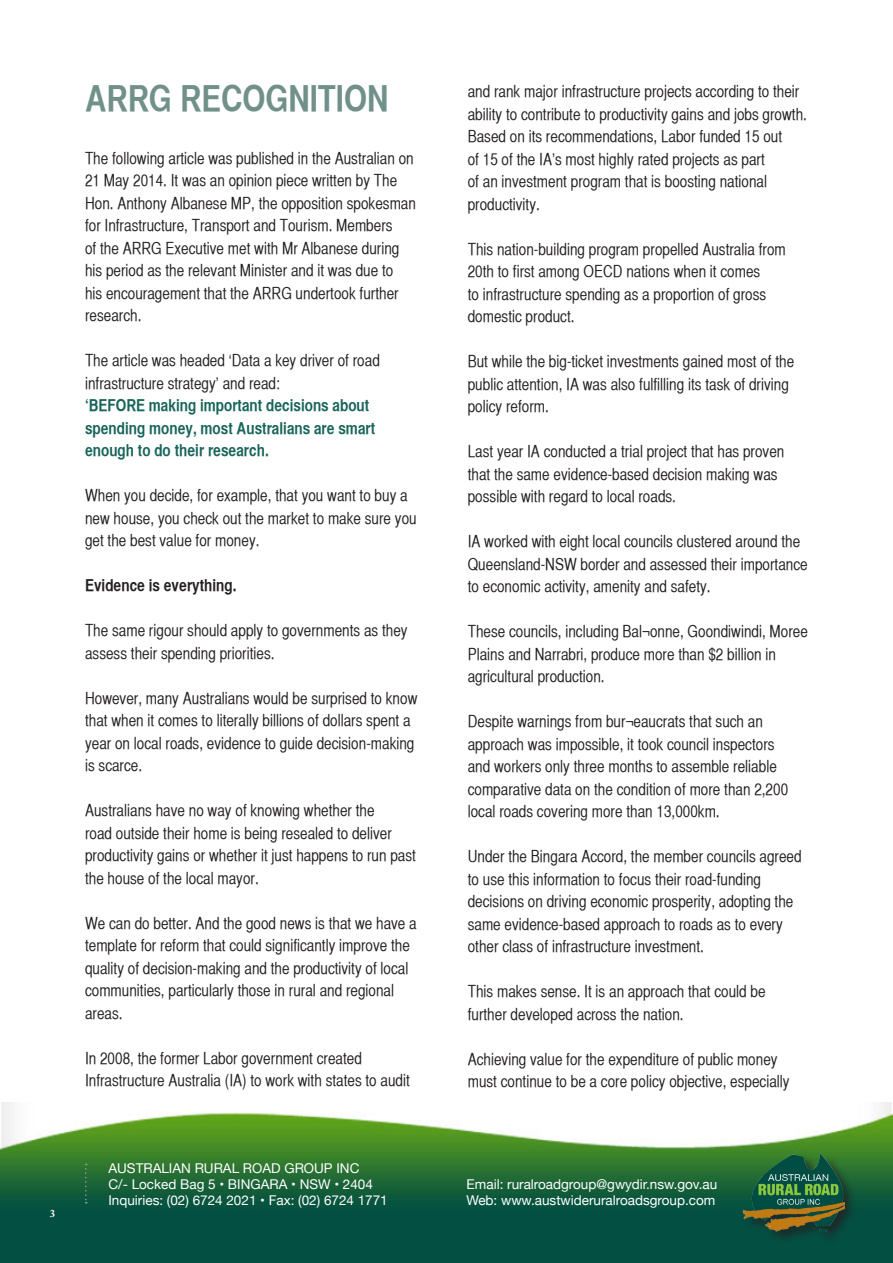
<style>
.page{position:relative;width:893px;height:1263px;background:#fff}
.page>*{position:absolute;margin:0;border:0;box-sizing:border-box;transform-origin:0 0}
.t1{font:36px "Helvetica CY Bold";color:#719089}
.t2{font:16.5px/22.5px "Helvetica CY Plain";color:#231f20}
.t3{font:16.5px/22.5px "Helvetica CY Bold";color:#176459}
.t4{font:16.5px "Helvetica CY Bold";color:#231f20}
.t5{font:13.5px/16.2px "Helvetica Neue";color:#fff}
.t6{font:700 10.5px "Adobe Caslon Pro";color:#fff}
</style>
<div class="page">
<img style="left:0;top:1102px;width:893px;height:161px">
<svg style="left:85px;top:1164px;width:2px;height:39px"></svg>
<div style="left:742px;top:1153px;width:116px;height:92px;background:#231f20;opacity:.75"></div>
<img style="left:741px;top:1152px;width:103px;height:79px">
<p class="t6" style="left:50px;top:1207px;width:7px">3</p>
<p class="t1" style="left:85px;top:77px;width:305px">ARRG RECOGNITION</p>
<p class="t2" style="left:85px;top:147px;width:332px">The following article was published in the Australian on 21 May 2014. It was an opinion piece written by The Hon. Anthony Albanese MP, the opposition spokesman for Infrastructure, Transport and Tourism. Members<br>of the ARRG Executive met with Mr Albanese during his period as the relevant Minister and it was due to<br>his encouragement that the ARRG undertook further research.</p>
<p class="t2" style="left:85px;top:349px;width:296px">The article was headed ‘Data a key driver of road infrastructure strategy’ and read:</p>
<p class="t3" style="left:85px;top:394px;width:292px">‘BEFORE making important decisions about spending money, most Australians are smart enough to do their research.</p>
<p class="t2" style="left:85px;top:484px;width:333px">When you decide, for example, that you want to buy a new house, you check out the market to make sure you get the best value for money.</p>
<p class="t4" style="left:85px;top:575px;width:153px">Evidence is everything.</p>
<p class="t2" style="left:85px;top:619px;width:324px">The same rigour should apply to governments as they assess their spending priorities.</p>
<p class="t2" style="left:85px;top:687px;width:334px">However, many Australians would be surprised to know that when it comes to literally billions of dollars spent a year on local roads, evidence to guide decision-making is scarce.</p>
<p class="t2" style="left:85px;top:799px;width:332px">Australians have no way of knowing whether the<br>road outside their home is being resealed to deliver productivity gains or whether it just happens to run past the house of the local mayor.</p>
<p class="t2" style="left:85px;top:912px;width:333px">We can do better. And the good news is that we have a template for reform that could significantly improve the quality of decision-making and the productivity of local communities, particularly those in rural and regional areas.</p>
<p class="t2" style="left:85px;top:1047px;width:326px">In 2008, the former Labor government created<br>Infrastructure Australia (IA) to work with states to audit</p>
<p class="t5" style="left:108px;top:1160px;width:281px">AUSTRALIAN RURAL ROAD GROUP INC<br>C/- Locked Bag 5 • BINGARA • NSW • 2404<br>Inquiries: (02) 6724 2021 • Fax: (02) 6724 1771</p>
<p class="t2" style="left:468px;top:80px;width:341px">and rank major infrastructure projects according to their ability to contribute to productivity gains and jobs growth.</p>
<p class="t2" style="left:468px;top:125px;width:316px">Based on its recommendations, Labor funded 15 out of 15 of the IA’s most highly rated projects as part<br>of an investment program that is boosting national productivity.</p>
<p class="t2" style="left:468px;top:238px;width:320px">This nation-building program propelled Australia from 20th to first among OECD nations when it comes<br>to infrastructure spending as a proportion of gross domestic product.</p>
<p class="t2" style="left:468px;top:350px;width:328px">But while the big-ticket investments gained most of the public attention, IA was also fulfilling its task of driving policy reform.</p>
<p class="t2" style="left:468px;top:440px;width:318px">Last year IA conducted a trial project that has proven that the same evidence-based decision making was possible with regard to local roads.</p>
<p class="t2" style="left:468px;top:530px;width:341px">IA worked with eight local councils clustered around the<br>Queensland-NSW border and assessed their importance to economic activity, amenity and safety.</p>
<p class="t2" style="left:468px;top:620px;width:342px">These councils, including Bal¬onne, Goondiwindi, Moree<br>Plains and Narrabri, produce more than $2 billion in agricultural production.</p>
<p class="t2" style="left:468px;top:710px;width:322px">Despite warnings from bur¬eaucrats that such an approach was impossible, it took council inspectors and workers only three months to assemble reliable comparative data on the condition of more than 2,200 local roads covering more than 13,000km.</p>
<p class="t2" style="left:468px;top:845px;width:335px">Under the Bingara Accord, the member councils agreed to use this information to focus their road-funding decisions on driving economic prosperity, adopting the same evidence-based approach to roads as to every other class of infrastructure investment.</p>
<p class="t2" style="left:468px;top:980px;width:299px">This makes sense. It is an approach that could be further developed across the nation.</p>
<p class="t2" style="left:468px;top:1048px;width:323px">Achieving value for the expenditure of public money must continue to be a core policy objective, especially</p>
<p class="t5" style="left:467px;top:1177px;width:252px">Email: ruralroadgroup@gwydir.nsw.gov.au<br>Web: www.austwideruralroadsgroup.com</p>
</div>
